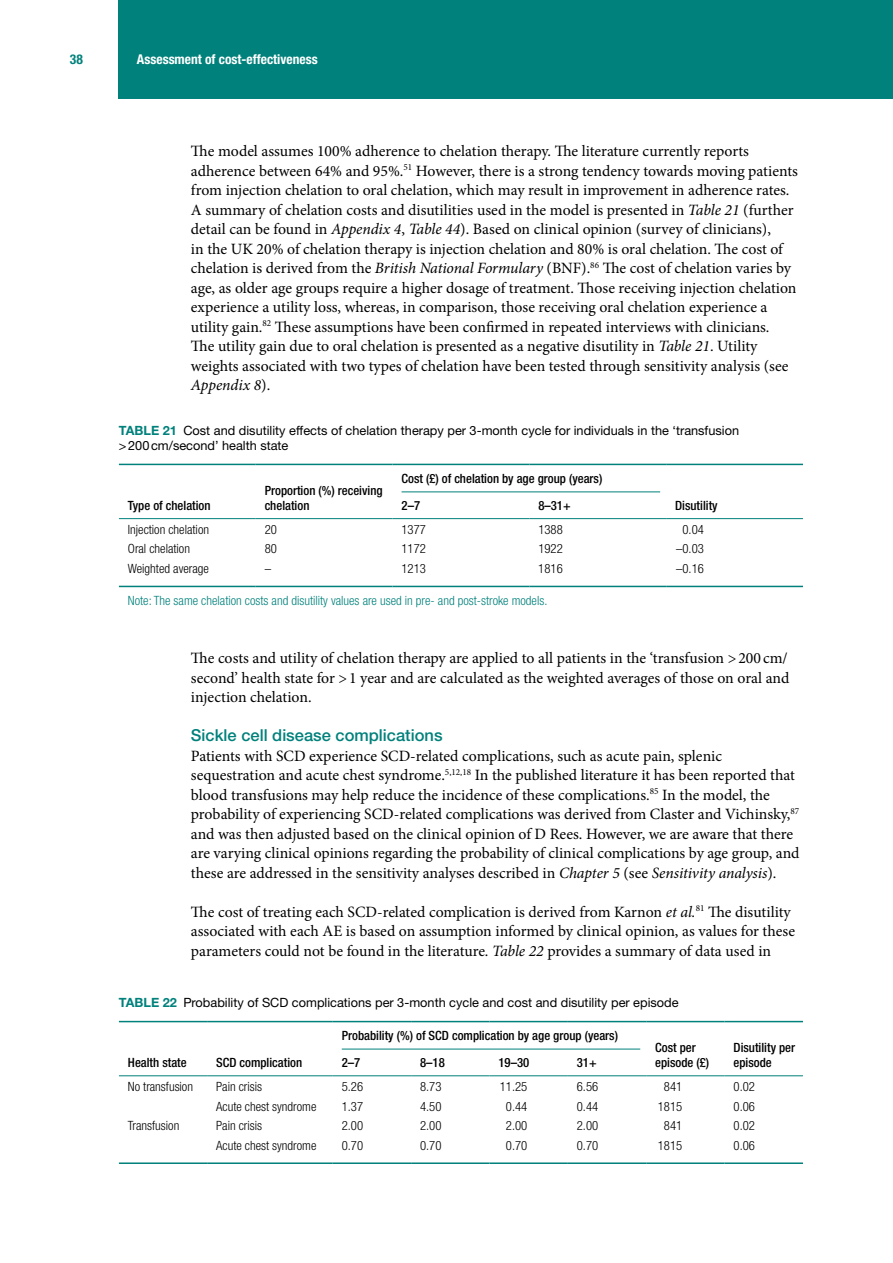
<style>
.page{position:relative;width:893px;height:1263px;background:#fff}
.page>*{position:absolute;margin:0;border:0;box-sizing:border-box;transform-origin:0 0}
.t1{font:500 16.5px "Helvetica Neue LT Pro";color:#00817b}
.t2{font:15.75px/19.5px "Minion Pro";color:#000}
.t3{font:700 condensed 13.5px "Helvetica Neue LT Pro";color:#fff}
.t4{font:700 condensed 13.5px "Helvetica Neue LT Pro";color:#00817b}
.t5{font:300 condensed 12.75px "Helvetica Neue LT Pro";color:#000}
.t6{font:500 condensed 12.75px/15px "Helvetica Neue LT Pro";color:#000}
.t7{font:12.75px/15px "Helvetica Neue LT Pro";color:#000}
.t8{font:300 condensed 12.75px "Helvetica Neue LT Pro";color:#00817b}
.s1{font-style:italic}
.s2{font-weight:700;color:#00817b}
</style>
<div class="page">
<div style="left:119px;top:0;width:774px;height:99px;background:#00817b"></div>
<hr style="left:119px;top:464px;width:137px;height:1px;background:#00817b">
<hr style="left:119px;top:518px;width:137px;height:1px;background:#00817b">
<hr style="left:256px;top:464px;width:137px;height:1px;background:#00817b">
<hr style="left:256px;top:518px;width:137px;height:1px;background:#00817b">
<hr style="left:666px;top:464px;width:137px;height:1px;background:#00817b">
<hr style="left:666px;top:518px;width:137px;height:1px;background:#00817b">
<hr style="left:393px;top:518px;width:136px;height:1px;background:#00817b">
<hr style="left:529px;top:518px;width:137px;height:1px;background:#00817b">
<hr style="left:393px;top:464px;width:136px;height:1px;background:#00817b">
<hr style="left:529px;top:464px;width:137px;height:1px;background:#00817b">
<hr style="left:119px;top:586px;width:137px;height:1px;background:#00817b">
<hr style="left:256px;top:586px;width:137px;height:1px;background:#00817b">
<hr style="left:393px;top:586px;width:136px;height:1px;background:#00817b">
<hr style="left:529px;top:586px;width:137px;height:1px;background:#00817b">
<hr style="left:666px;top:586px;width:137px;height:1px;background:#00817b">
<hr style="left:402px;top:491px;width:258px;height:1px;background:#00817b">
<hr style="left:207px;top:1162px;width:126px;height:2px;background:#00817b">
<hr style="left:333px;top:1162px;width:78px;height:2px;background:#00817b">
<hr style="left:411px;top:1162px;width:78px;height:2px;background:#00817b">
<hr style="left:489px;top:1162px;width:79px;height:2px;background:#00817b">
<hr style="left:568px;top:1162px;width:78px;height:2px;background:#00817b">
<hr style="left:646px;top:1162px;width:79px;height:2px;background:#00817b">
<hr style="left:725px;top:1162px;width:78px;height:2px;background:#00817b">
<hr style="left:119px;top:1021px;width:88px;height:1px;background:#00817b">
<hr style="left:119px;top:1075px;width:88px;height:1px;background:#00817b">
<hr style="left:207px;top:1021px;width:126px;height:1px;background:#00817b">
<hr style="left:207px;top:1075px;width:126px;height:1px;background:#00817b">
<hr style="left:646px;top:1021px;width:79px;height:1px;background:#00817b">
<hr style="left:646px;top:1075px;width:79px;height:1px;background:#00817b">
<hr style="left:725px;top:1021px;width:78px;height:1px;background:#00817b">
<hr style="left:725px;top:1075px;width:78px;height:1px;background:#00817b">
<hr style="left:333px;top:1075px;width:78px;height:1px;background:#00817b">
<hr style="left:411px;top:1075px;width:78px;height:1px;background:#00817b">
<hr style="left:489px;top:1075px;width:79px;height:1px;background:#00817b">
<hr style="left:568px;top:1075px;width:78px;height:1px;background:#00817b">
<hr style="left:333px;top:1021px;width:78px;height:1px;background:#00817b">
<hr style="left:411px;top:1021px;width:78px;height:1px;background:#00817b">
<hr style="left:489px;top:1021px;width:79px;height:1px;background:#00817b">
<hr style="left:568px;top:1021px;width:78px;height:1px;background:#00817b">
<hr style="left:119px;top:1162px;width:88px;height:2px;background:#00817b">
<hr style="left:342px;top:1049px;width:298px;height:1px;background:#00817b">
<p class="t4" style="left:70px;top:51px;width:14px">38</p>
<p class="t3" style="left:137px;top:51px;width:182px">Assessment of cost-effectiveness</p>
<p class="t2" style="left:191px;top:141px;width:608px">The model assumes 100% adherence to chelation therapy. The literature currently reports adherence between 64% and 95%.<sup>51</sup> However, there is a strong tendency towards moving patients from injection chelation to oral chelation, which may result in improvement in adherence rates.<br>A summary of chelation costs and disutilities used in the model is presented in <span class="s1">Table 21</span> (further detail can be found in <span class="s1">Appendix 4</span>, <span class="s1">Table 44</span>). Based on clinical opinion (survey of clinicians),<br>in the UK 20% of chelation therapy is injection chelation and 80% is oral chelation. The cost of chelation is derived from the <span class="s1">British National Formulary</span> (BNF).<sup>86</sup> The cost of chelation varies by age, as older age groups require a higher dosage of treatment. Those receiving injection chelation experience a utility loss, whereas, in comparison, those receiving oral chelation experience a utility gain.<sup>82</sup> These assumptions have been confirmed in repeated interviews with clinicians.<br>The utility gain due to oral chelation is presented as a negative disutility in <span class="s1">Table 21</span>. Utility weights associated with two types of chelation have been tested through sensitivity analysis (see <span class="s1">Appendix 8</span>).</p>
<p class="t7" style="left:119px;top:423px;width:622px"><span class="s2">TABLE 21</span> Cost and disutility effects of chelation therapy per 3-month cycle for individuals in the ‘transfusion &gt;200cm/second’ health state</p>
<p class="t6" style="left:128px;top:497px;width:84px">Type of chelation</p>
<p class="t6" style="left:265px;top:482px;width:119px">Proportion (%) receiving chelation</p>
<p class="t6" style="left:402px;top:464px;width:202px;line-height:27.2px">Cost (£) of chelation by age group (years)<br>2–7</p>
<p class="t6" style="left:538px;top:497px;width:34px">8–31+</p>
<p class="t6" style="left:675px;top:497px;width:44px">Disutility</p>
<p class="t5" style="left:128px;top:522px;width:83px">Injection chelation</p>
<p class="t5" style="left:265px;top:522px;width:14px">20</p>
<p class="t5" style="left:402px;top:522px;width:26px">1377</p>
<p class="t5" style="left:538px;top:522px;width:26px">1388</p>
<p class="t5" style="left:682px;top:522px;width:23px">0.04</p>
<p class="t5" style="left:128px;top:541px;width:64px">Oral chelation</p>
<p class="t5" style="left:265px;top:541px;width:14px">80</p>
<p class="t5" style="left:401px;top:541px;width:26px">1172</p>
<p class="t5" style="left:538px;top:541px;width:26px">1922</p>
<p class="t5" style="left:676px;top:541px;width:29px">–0.03</p>
<p class="t5" style="left:128px;top:561px;width:83px">Weighted average</p>
<p class="t5" style="left:265px;top:561px;width:8px">–</p>
<p class="t5" style="left:401px;top:561px;width:26px">1213</p>
<p class="t5" style="left:538px;top:561px;width:26px">1816</p>
<p class="t5" style="left:676px;top:561px;width:29px">–0.16</p>
<p class="t8" style="left:128px;top:593px;width:421px">Note: The same chelation costs and disutility values are used in pre- and post-stroke models.</p>
<p class="t2" style="left:191px;top:648px;width:600px;text-align:justify">The costs and utility of chelation therapy are applied to all patients in the ‘transfusion &gt;200 cm/ second’ health state for &gt;1 year and are calculated as the weighted averages of those on oral and injection chelation.</p>
<p class="t1" style="left:191px;top:725px;width:253px">Sickle cell disease complications</p>
<p class="t2" style="left:191px;top:746px;width:610px">Patients with SCD experience SCD-related complications, such as acute pain, splenic sequestration and acute chest syndrome.<sup>5,12,18</sup> In the published literature it has been reported that blood transfusions may help reduce the incidence of these complications.<sup>85</sup> In the model, the probability of experiencing SCD-related complications was derived from Claster and Vichinsky,<sup>87 </sup>and was then adjusted based on the clinical opinion of D Rees. However, we are aware that there are varying clinical opinions regarding the probability of clinical complications by age group, and these are addressed in the sensitivity analyses described in <span class="s1">Chapter 5</span> (see <span class="s1">Sensitivity analysis</span>).</p>
<p class="t2" style="left:191px;top:902px;width:606px">The cost of treating each SCD-related complication is derived from Karnon <span class="s1">et al.</span><sup>81</sup> The disutility associated with each AE is based on assumption informed by clinical opinion, as values for these parameters could not be found in the literature. <span class="s1">Table 22</span> provides a summary of data used in</p>
<p class="t7" style="left:119px;top:995px;width:561px"><span class="s2">TABLE 22</span> Probability of SCD complications per 3-month cycle and cost and disutility per episode</p>
<p class="t6" style="left:128px;top:1055px;width:60px">Health state</p>
<p class="t6" style="left:216px;top:1055px;width:88px">SCD complication</p>
<p class="t6" style="left:342px;top:1027px;width:278px">Probability (%) of SCD complication by age group (years)</p>
<p class="t6" style="left:655px;top:1040px;width:56px">Cost per episode (£)</p>
<p class="t6" style="left:734px;top:1040px;width:63px">Disutility per</p>
<p class="t6" style="left:342px;top:1055px;width:20px">2–7</p>
<p class="t6" style="left:420px;top:1055px;width:26px">8–18</p>
<p class="t6" style="left:498px;top:1055px;width:32px">19–30</p>
<p class="t6" style="left:577px;top:1055px;width:21px">31+</p>
<p class="t6" style="left:734px;top:1055px;width:40px">episode</p>
<p class="t5" style="left:128px;top:1079px;width:67px">No transfusion</p>
<p class="t5" style="left:216px;top:1079px;width:47px">Pain crisis</p>
<p class="t5" style="left:342px;top:1079px;width:23px">5.26</p>
<p class="t5" style="left:420px;top:1079px;width:23px">8.73</p>
<p class="t5" style="left:500px;top:1079px;width:29px">11.25</p>
<p class="t5" style="left:577px;top:1079px;width:23px">6.56</p>
<p class="t5" style="left:664px;top:1079px;width:20px">841</p>
<p class="t5" style="left:734px;top:1079px;width:23px">0.02</p>
<p class="t5" style="left:216px;top:1099px;width:102px">Acute chest syndrome</p>
<p class="t5" style="left:342px;top:1099px;width:23px">1.37</p>
<p class="t5" style="left:420px;top:1099px;width:23px">4.50</p>
<p class="t5" style="left:506px;top:1099px;width:23px">0.44</p>
<p class="t5" style="left:577px;top:1099px;width:23px">0.44</p>
<p class="t5" style="left:658px;top:1099px;width:26px">1815</p>
<p class="t5" style="left:734px;top:1099px;width:23px">0.06</p>
<p class="t5" style="left:128px;top:1118px;width:53px">Transfusion</p>
<p class="t5" style="left:216px;top:1118px;width:47px">Pain crisis</p>
<p class="t5" style="left:342px;top:1118px;width:23px">2.00</p>
<p class="t5" style="left:420px;top:1118px;width:23px">2.00</p>
<p class="t5" style="left:506px;top:1118px;width:23px">2.00</p>
<p class="t5" style="left:577px;top:1118px;width:23px">2.00</p>
<p class="t5" style="left:664px;top:1118px;width:20px">841</p>
<p class="t5" style="left:734px;top:1118px;width:23px">0.02</p>
<p class="t5" style="left:216px;top:1138px;width:102px">Acute chest syndrome</p>
<p class="t5" style="left:342px;top:1138px;width:23px">0.70</p>
<p class="t5" style="left:420px;top:1138px;width:23px">0.70</p>
<p class="t5" style="left:506px;top:1138px;width:23px">0.70</p>
<p class="t5" style="left:577px;top:1138px;width:23px">0.70</p>
<p class="t5" style="left:658px;top:1138px;width:26px">1815</p>
<p class="t5" style="left:734px;top:1138px;width:23px">0.06</p>
</div>
